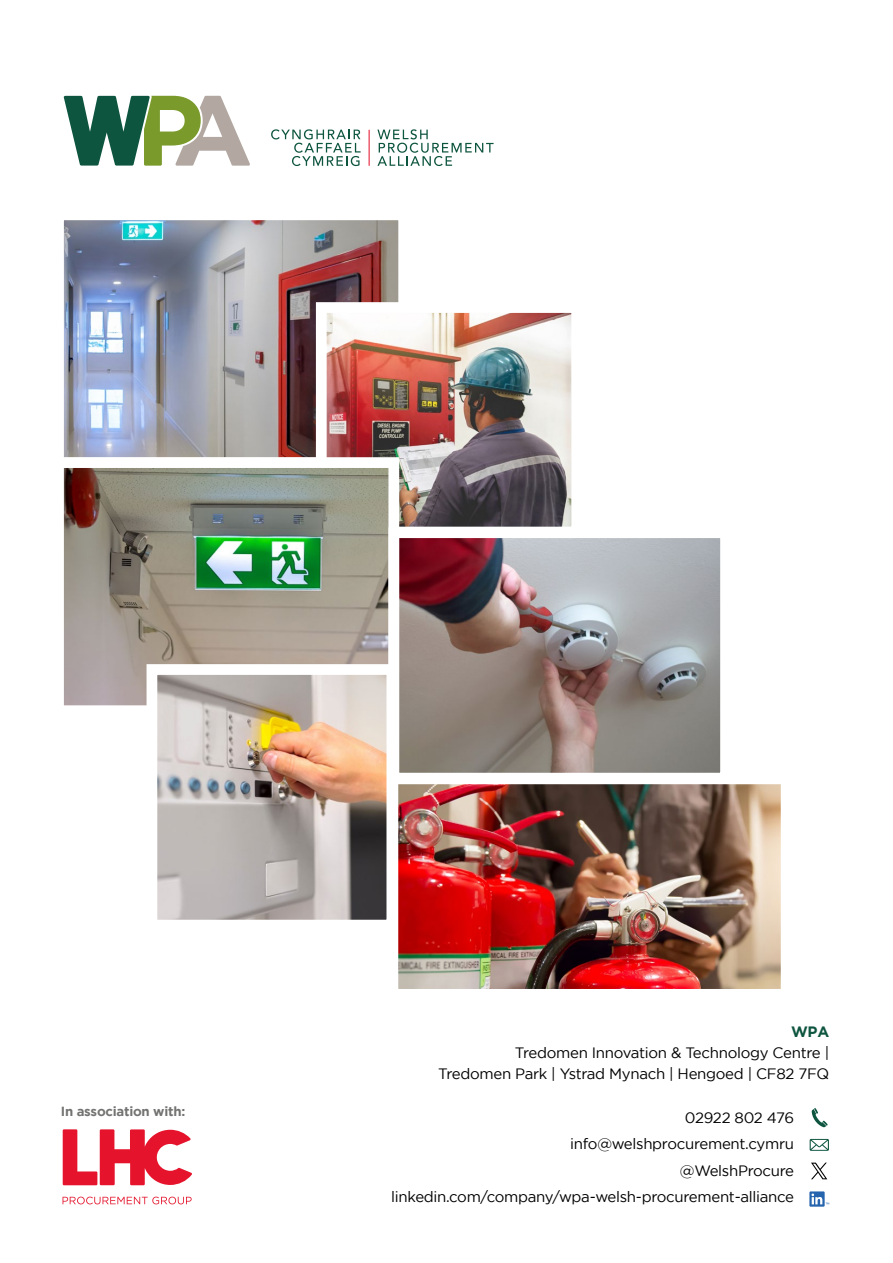
<style>
.page{position:relative;width:893px;height:1263px;background:#fff}
.page>*{position:absolute;margin:0;border:0;box-sizing:border-box;transform-origin:0 0}
.t1{font:15px/26.5px "Gotham";letter-spacing:-.02em;color:#000;text-align:right}
.t2{font:700 15px "Gotham";color:#0e5540}
.t3{font:700 13.2px "Gotham";letter-spacing:-.02em;color:#737372}
</style>
<div class="page">
<svg style="left:64px;top:96px;width:186px;height:70px"></svg>
<hr style="left:369px;top:130px;width:1px;height:36px;background:#e4142e">
<svg style="left:271px;top:129px;width:90px;height:37px"></svg>
<svg style="left:377px;top:129px;width:117px;height:37px"></svg>
<svg style="left:812px;top:1108px;width:16px;height:19px"></svg>
<svg style="left:810px;top:1139px;width:19px;height:12px"></svg>
<svg style="left:809px;top:1191px;width:20px;height:16px"></svg>
<svg style="left:811px;top:1162px;width:16px;height:17px"></svg>
<svg style="left:63px;top:1129px;width:129px;height:56px"></svg>
<svg style="left:63px;top:1196px;width:129px;height:8px"></svg>
<img style="left:65px;top:221px;width:332px;height:235px">
<div style="left:53px;top:209px;width:356px;height:259px;border:11px solid #fff"></div>
<img style="left:328px;top:314px;width:242px;height:211px">
<div style="left:316px;top:302px;width:266px;height:235px;border:11px solid #fff"></div>
<img style="left:65px;top:469px;width:322px;height:235px">
<div style="left:53px;top:457px;width:346px;height:259px;border:11px solid #fff"></div>
<img style="left:159px;top:676px;width:226px;height:242px">
<div style="left:147px;top:664px;width:250px;height:266px;border:11px solid #fff"></div>
<img style="left:400px;top:539px;width:319px;height:232px">
<div style="left:388px;top:527px;width:343px;height:256px;border:11px solid #fff"></div>
<img style="left:399px;top:785px;width:381px;height:203px">
<p class="t3" style="left:61px;top:1103px;width:126px">In association with:</p>
<p class="t2" style="left:791px;top:1023px;width:40px">WPA</p>
<p class="t1" style="left:438px;top:1042px;width:392px;line-height:21px">Tredomen Innovation &amp; Technology Centre |<br>Tredomen Park | Ystrad Mynach | Hengoed | CF82 7FQ</p>
<p class="t1" style="left:391px;top:1104px;width:404px">02922 802 476<br>info@welshprocurement.cymru<br>@WelshProcure linkedin.com/company/wpa-welsh-procurement-alliance</p>
</div>
